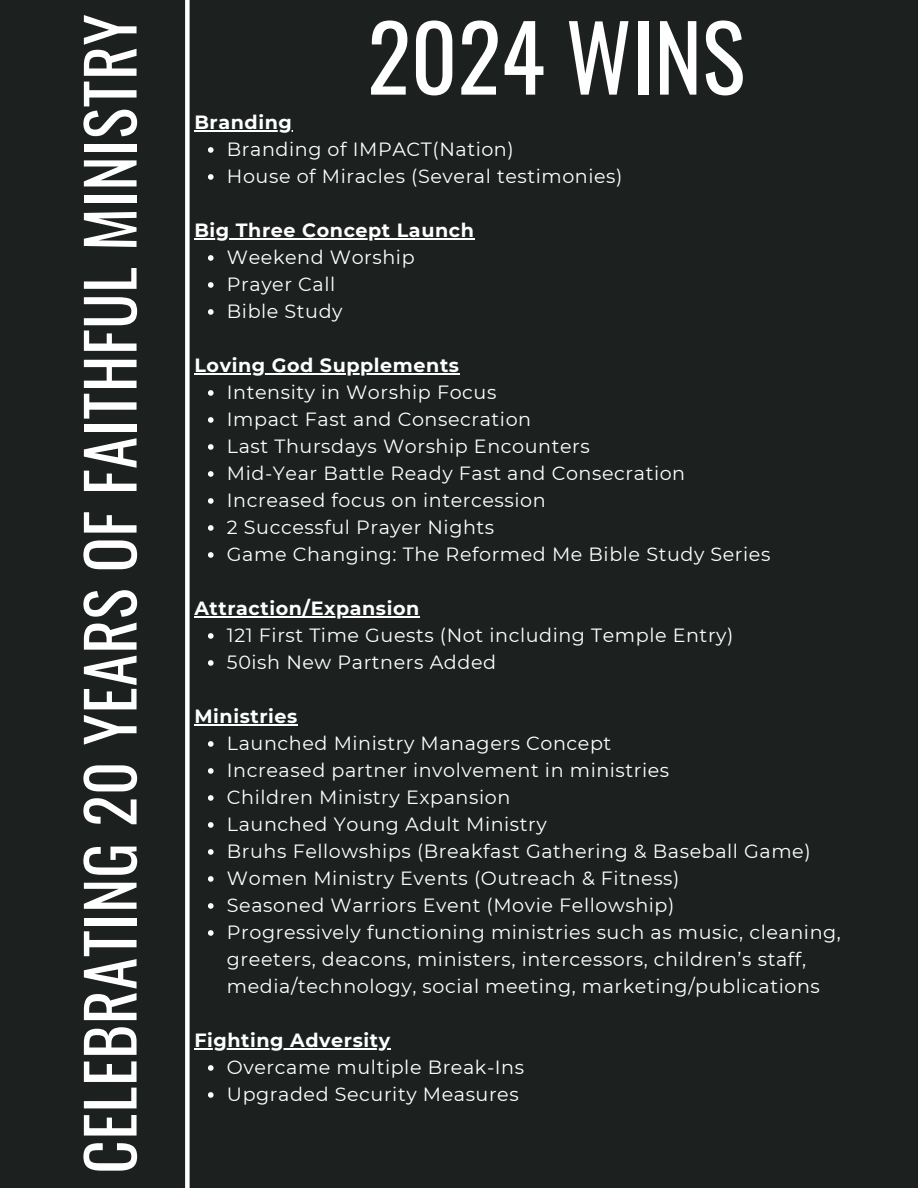
<style>
.page{position:relative;width:918px;height:1188px;background:#1c2120}
.page>*{position:absolute;margin:0;border:0;box-sizing:border-box;transform-origin:0 0}
.t1{font:90.75px "Oswald";color:#fff}
.t2{font:64.95px "Oswald";letter-spacing:.01em;color:#fff}
.t3{font:19.2px/27px "Montserrat";letter-spacing:.03em;color:#fff}
.t4{font:700 19.2px "Montserrat";letter-spacing:.03em;color:#fff}
</style>
<div class="page">
<div style="left:185px;top:0;width:5px;height:1188px;background:#fff"></div>
<hr style="left:194px;top:130px;width:99px;height:1px;background:#fff">
<svg style="left:208px;top:147px;width:6px;height:6px"></svg>
<svg style="left:208px;top:174px;width:6px;height:6px"></svg>
<hr style="left:194px;top:238px;width:281px;height:1px;background:#fff">
<svg style="left:208px;top:255px;width:6px;height:6px"></svg>
<svg style="left:208px;top:282px;width:6px;height:6px"></svg>
<svg style="left:208px;top:309px;width:6px;height:6px"></svg>
<hr style="left:194px;top:373px;width:266px;height:1px;background:#fff">
<svg style="left:208px;top:390px;width:6px;height:6px"></svg>
<svg style="left:208px;top:417px;width:6px;height:6px"></svg>
<svg style="left:208px;top:444px;width:6px;height:6px"></svg>
<svg style="left:208px;top:471px;width:6px;height:6px"></svg>
<svg style="left:208px;top:498px;width:6px;height:6px"></svg>
<svg style="left:208px;top:525px;width:6px;height:6px"></svg>
<svg style="left:208px;top:552px;width:6px;height:6px"></svg>
<hr style="left:194px;top:616px;width:226px;height:1px;background:#fff">
<svg style="left:208px;top:633px;width:6px;height:6px"></svg>
<svg style="left:208px;top:660px;width:6px;height:6px"></svg>
<hr style="left:194px;top:724px;width:104px;height:1px;background:#fff">
<svg style="left:208px;top:741px;width:6px;height:6px"></svg>
<svg style="left:208px;top:768px;width:6px;height:6px"></svg>
<svg style="left:208px;top:795px;width:6px;height:6px"></svg>
<svg style="left:208px;top:822px;width:6px;height:6px"></svg>
<svg style="left:208px;top:849px;width:6px;height:6px"></svg>
<svg style="left:208px;top:876px;width:6px;height:6px"></svg>
<svg style="left:208px;top:903px;width:6px;height:6px"></svg>
<svg style="left:208px;top:930px;width:6px;height:6px"></svg>
<hr style="left:194px;top:1048px;width:197px;height:1px;background:#fff">
<svg style="left:208px;top:1065px;width:6px;height:6px"></svg>
<svg style="left:208px;top:1092px;width:6px;height:6px"></svg>
<p class="t2" style="left:59px;top:1174px;width:1161px;rotate:-90deg">CELEBRATING 20 YEARS OF FAITHFUL MINISTRY</p>
<p class="t1" style="left:367px;top:-14px;width:379px">2024 WINS</p>
<p class="t4" style="left:194px;top:111px;width:99px">Branding</p>
<h1 class="t3" style="left:227px;top:136px;width:288px">Branding of IMPACT(Nation)</h1>
<h3 class="t3" style="left:227px;top:163px;width:397px">House of Miracles (Several testimonies)</h3>
<p class="t4" style="left:194px;top:219px;width:281px">Big Three Concept Launch</p>
<p class="t3" style="left:227px;top:244px;width:189px">Weekend Worship</p>
<h3 class="t3" style="left:227px;top:271px;width:110px">Prayer Call</h3>
<p class="t3" style="left:227px;top:298px;width:117px">Bible Study</p>
<p class="t4" style="left:194px;top:354px;width:266px">Loving God Supplements</p>
<p class="t3" style="left:227px;top:379px;width:271px">Intensity in Worship Focus</p>
<h3 class="t3" style="left:227px;top:406px;width:306px">Impact Fast and Consecration</h3>
<p class="t3" style="left:227px;top:433px;width:364px">Last Thursdays Worship Encounters</p>
<p class="t3" style="left:227px;top:460px;width:460px">Mid-Year Battle Ready Fast and Consecration</p>
<p class="t3" style="left:227px;top:487px;width:320px">Increased focus on intercession</p>
<p class="t3" style="left:227px;top:514px;width:269px">2 Successful Prayer Nights</p>
<p class="t3" style="left:227px;top:541px;width:545px">Game Changing: The Reformed Me Bible Study Series</p>
<p class="t4" style="left:194px;top:597px;width:226px">Attraction/Expansion</p>
<p class="t3" style="left:227px;top:622px;width:508px">121 First Time Guests (Not including Temple Entry)</p>
<h3 class="t3" style="left:227px;top:649px;width:271px">50ish New Partners Added</h3>
<p class="t4" style="left:194px;top:705px;width:104px">Ministries</p>
<p class="t3" style="left:227px;top:730px;width:386px">Launched Ministry Managers Concept</p>
<h3 class="t3" style="left:227px;top:757px;width:444px">Increased partner involvement in ministries</h3>
<p class="t3" style="left:227px;top:784px;width:285px">Children Ministry Expansion</p>
<p class="t3" style="left:227px;top:811px;width:321px">Launched Young Adult Ministry</p>
<p class="t3" style="left:227px;top:838px;width:585px">Bruhs Fellowships (Breakfast Gathering &amp; Baseball Game)</p>
<p class="t3" style="left:227px;top:865px;width:454px">Women Ministry Events (Outreach &amp; Fitness)</p>
<p class="t3" style="left:227px;top:892px;width:449px">Seasoned Warriors Event (Movie Fellowship)</p>
<p class="t3" style="left:227px;top:919px;width:616px">Progressively functioning ministries such as music, cleaning, greeters, deacons, ministers, intercessors, children’s staff, media/technology, social meeting, marketing/publications</p>
<p class="t4" style="left:194px;top:1029px;width:197px">Fighting Adversity</p>
<p class="t3" style="left:227px;top:1054px;width:299px">Overcame multiple Break-Ins</p>
<h3 class="t3" style="left:227px;top:1081px;width:293px">Upgraded Security Measures</h3>
</div>
